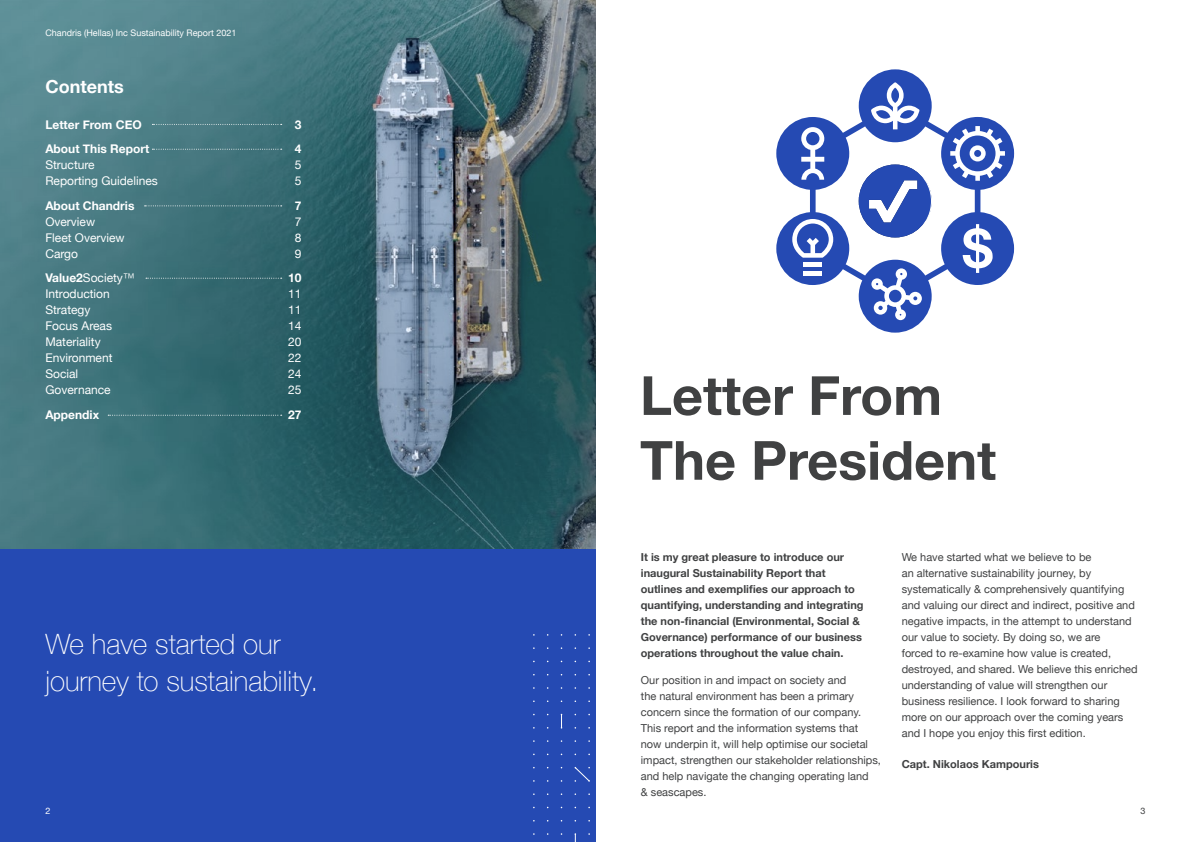
<style>
.page{position:relative;width:1191px;height:842px;background:#fff}
.page>*{position:absolute;margin:0;border:0;box-sizing:border-box;transform-origin:0 0}
.t1{font:700 54px/64.8px "Helvetica Neue";color:#404142}
.t2{font:100 28px/37px "Helvetica Neue";color:#fff}
.t3{font:700 18px "Helvetica Neue";color:#fff}
.t4{font:12px "Helvetica Neue";color:#fff}
.t5{font:700 12px "Helvetica Neue";color:#fff}
.t6{font:11px/16px "Helvetica Neue";color:#404142}
.t7{font:700 11px/16px "Helvetica Neue";color:#404142}
.t8{font:9px "Helvetica Neue";color:#fff}
.t9{font:9px "Helvetica Neue";color:#404142}
.s1{font-weight:700}
.s2{font-weight:300}
</style>
<div class="page">
<svg style="left:0;top:0;width:595px;height:550px;background:#446f78"></svg>
<svg style="left:152px;top:124px;width:130px;height:1px"></svg>
<svg style="left:152px;top:149px;width:130px;height:1px"></svg>
<svg style="left:145px;top:206px;width:137px;height:1px"></svg>
<svg style="left:146px;top:278px;width:136px;height:1px"></svg>
<svg style="left:108px;top:415px;width:174px;height:1px"></svg>
<div style="left:0;top:550px;width:595px;height:292px;background:#254ab3"></div>
<svg style="left:533px;top:634px;width:57px;height:208px"></svg>
<svg style="left:776px;top:69px;width:238px;height:264px"></svg>
<svg style="left:858px;top:165px;width:73px;height:72px"></svg>
<svg style="left:871px;top:268px;width:51px;height:52px"></svg>
<svg style="left:962px;top:224px;width:30px;height:49px"></svg>
<svg style="left:950px;top:126px;width:55px;height:55px"></svg>
<svg style="left:801px;top:127px;width:23px;height:53px"></svg>
<div style="left:803px;top:271px;width:19px;height:5px;background:#fff"></div>
<div style="left:803px;top:262px;width:19px;height:5px;background:#fff"></div>
<svg style="left:792px;top:219px;width:41px;height:39px"></svg>
<svg style="left:871px;top:82px;width:48px;height:47px"></svg>
<div style="left:853px;top:162px;width:79px;height:78px;border:1px solid #fff;border-radius:50%"></div>
<p class="t8" style="left:45px;top:26px;width:193px">Chandris (Hellas) Inc Sustainability Report 2021</p>
<h3 class="t3" style="left:45px;top:72px;width:80px">Contents</h3>
<p class="t5" style="left:45px;top:115px;width:98px">Letter From CEO</p>
<p class="t5" style="left:295px;top:115px;width:8px">3</p>
<p class="t5" style="left:45px;top:139px;width:105px">About This Report</p>
<p class="t5" style="left:295px;top:139px;width:8px">4</p>
<p class="t4" style="left:45px;top:156px;width:51px">Structure</p>
<p class="t4" style="left:295px;top:156px;width:8px">5</p>
<p class="t4" style="left:45px;top:172px;width:114px">Reporting Guidelines</p>
<p class="t4" style="left:295px;top:172px;width:8px">5</p>
<p class="t5" style="left:45px;top:196px;width:91px">About Chandris</p>
<p class="t5" style="left:295px;top:196px;width:8px">7</p>
<p class="t4" style="left:45px;top:213px;width:51px">Overview</p>
<p class="t4" style="left:295px;top:213px;width:8px">7</p>
<p class="t4" style="left:45px;top:229px;width:81px">Fleet Overview</p>
<p class="t4" style="left:295px;top:229px;width:8px">8</p>
<p class="t4" style="left:45px;top:245px;width:34px">Cargo</p>
<p class="t4" style="left:295px;top:245px;width:8px">9</p>
<p class="t4" style="left:45px;top:269px;width:91px"><span class="s1">Value2</span>Society<span class="s2">™</span></p>
<p class="t5" style="left:288px;top:268px;width:15px">10</p>
<p class="t4" style="left:45px;top:285px;width:66px">Introduction</p>
<p class="t4" style="left:288px;top:285px;width:15px">11</p>
<p class="t4" style="left:45px;top:301px;width:47px">Strategy</p>
<p class="t4" style="left:288px;top:301px;width:15px">11</p>
<p class="t4" style="left:45px;top:317px;width:68px">Focus Areas</p>
<p class="t4" style="left:288px;top:317px;width:15px">14</p>
<p class="t4" style="left:45px;top:333px;width:57px">Materiality</p>
<p class="t4" style="left:288px;top:333px;width:15px">20</p>
<p class="t4" style="left:45px;top:349px;width:69px">Environment</p>
<p class="t4" style="left:288px;top:349px;width:15px">22</p>
<p class="t4" style="left:45px;top:365px;width:34px">Social</p>
<p class="t4" style="left:288px;top:365px;width:15px">24</p>
<p class="t4" style="left:45px;top:381px;width:67px">Governance</p>
<p class="t4" style="left:288px;top:381px;width:15px">25</p>
<p class="t5" style="left:45px;top:405px;width:55px">Appendix</p>
<p class="t5" style="left:288px;top:405px;width:15px">27</p>
<h2 class="t2" style="left:45px;top:624px;width:274px">We have started our journey to sustainability.</h2>
<p class="t8" style="left:45px;top:804px;width:7px">2</p>
<h1 class="t1" style="left:640px;top:365px;width:358px">Letter From<br>The President</h1>
<p class="t7" style="left:641px;top:549px;width:224px">It is my great pleasure to introduce our inaugural Sustainability Report that outlines and exemplifies our approach to quantifying, understanding and integrating the non-financial (Environmental, Social &amp; Governance) performance of our business operations throughout the value chain.</p>
<p class="t6" style="left:641px;top:673px;width:242px">Our position in and impact on society and<br>the natural environment has been a primary concern since the formation of our company.<br>This report and the information systems that now underpin it, will help optimise our societal impact, strengthen our stakeholder relationships, and help navigate the changing operating land<br>&amp; seascapes.</p>
<p class="t6" style="left:901px;top:549px;width:237px">We have started what we believe to be<br>an alternative sustainability journey, by systematically &amp; comprehensively quantifying and valuing our direct and indirect, positive and negative impacts, in the attempt to understand our value to society. By doing so, we are<br>forced to re-examine how value is created, destroyed, and shared. We believe this enriched understanding of value will strengthen our business resilience. I look forward to sharing more on our approach over the coming years and I hope you enjoy this first edition.</p>
<p class="t7" style="left:901px;top:756px;width:139px">Capt. Nikolaos Kampouris</p>
<p class="t9" style="left:1140px;top:804px;width:7px">3</p>
</div>
